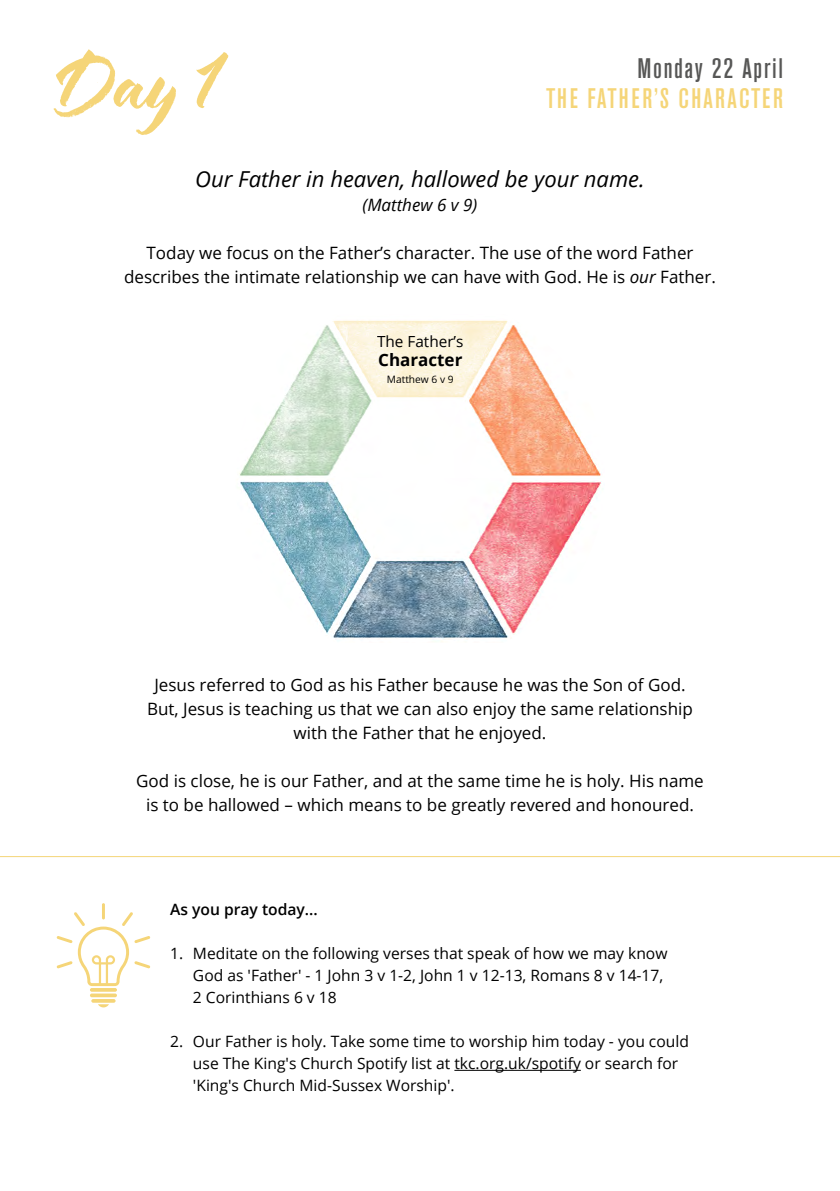
<style>
.page{position:relative;width:840px;height:1191px;background:#fff}
.page>*{position:absolute;margin:0;border:0;box-sizing:border-box;transform-origin:0 0}
.t1{font:60px "Hello Bloomie Script";color:#f5d578}
.t2{font:500 condensed 28px "Akzidenz Grotesk BE";letter-spacing:.08em;color:#f5d578}
.t3{font:500 condensed 28px "Akzidenz Grotesk BE";letter-spacing:.06em;color:#575756}
.t4{font:italic 22px "Open Sans";color:#000}
.t5{font:17px/24px "Open Sans";color:#000;text-align:center}
.t6{font:italic 17px "Open Sans";color:#000}
.t7{font:700 17px "Open Sans";color:#000}
.t8{font:15.6px/22px "Open Sans";color:#000}
.t9{font:600 15.6px "Open Sans";color:#000}
.t10{font:15.4px "Open Sans";color:#000}
.t11{font:10.2px "Open Sans";color:#000}
.s1{font-style:italic}
</style>
<div class="page">
<svg style="left:239px;top:320px;width:363px;height:322px"></svg>
<hr style="left:454px;top:1070px;width:126px;height:1px;background:#000">
<hr style="left:90px;top:988px;width:27px;height:3px;background:#f5d578;border-radius:2px">
<svg style="left:90px;top:993px;width:27px;height:4px"></svg>
<hr style="left:91px;top:999px;width:24px;height:3px;background:#f5d578;border-radius:2px">
<svg style="left:98px;top:1004px;width:11px;height:3px"></svg>
<hr style="left:102px;top:903px;width:3px;height:16px;background:#f5d578">
<svg style="left:57px;top:912px;width:93px;height:74px"></svg>
<hr style="left:0;top:856px;width:839px;height:1px;background:#f5d578">
<h1 class="t1" style="left:57px;top:51px;width:173px">Day 1</h1>
<h2 class="t3" style="left:637px;top:53px;width:147px">Monday 22 April</h2>
<h2 class="t2" style="left:546px;top:83px;width:238px">THE FATHER’S CHARACTER</h2>
<p class="t4" style="left:195px;top:164px;width:450px">Our Father in heaven, hallowed be your name.</p>
<p class="t6" style="left:362px;top:193px;width:116px">(Matthew 6 v 9)</p>
<p class="t5" style="left:124px;top:240px;width:593px">Today we focus on the Father’s character. The use of the word Father describes the intimate relationship we can have with God. He is <span class="s1">our</span> Father.</p>
<p class="t10" style="left:377px;top:331px;width:88px">The Father’s</p>
<p class="t7" style="left:378px;top:347px;width:86px">Character</p>
<p class="t11" style="left:386px;top:372px;width:68px">Matthew 6 v 9</p>
<p class="t5" style="left:147px;top:672px;width:547px">Jesus referred to God as his Father because he was the Son of God.<br>But, Jesus is teaching us that we can also enjoy the same relationship with the Father that he enjoyed.</p>
<p class="t5" style="left:136px;top:768px;width:568px">God is close, he is our Father, and at the same time he is holy. His name is to be hallowed – which means to be greatly revered and honoured.</p>
<p class="t9" style="left:170px;top:898px;width:149px">As you pray today...</p>
<p class="t8" style="left:193px;top:942px;width:476px;text-indent:-23px">1. Meditate on the following verses that speak of how we may know<br>God as 'Father' - 1 John 3 v 1-2, John 1 v 12-13, Romans 8 v 14-17,<br>2 Corinthians 6 v 18</p>
<p class="t8" style="left:193px;top:1030px;width:497px;text-indent:-23px">2. Our Father is holy. Take some time to worship him today - you could use The King's Church Spotify list at tkc.org.uk/spotify or search for 'King's Church Mid-Sussex Worship'.</p>
</div>
